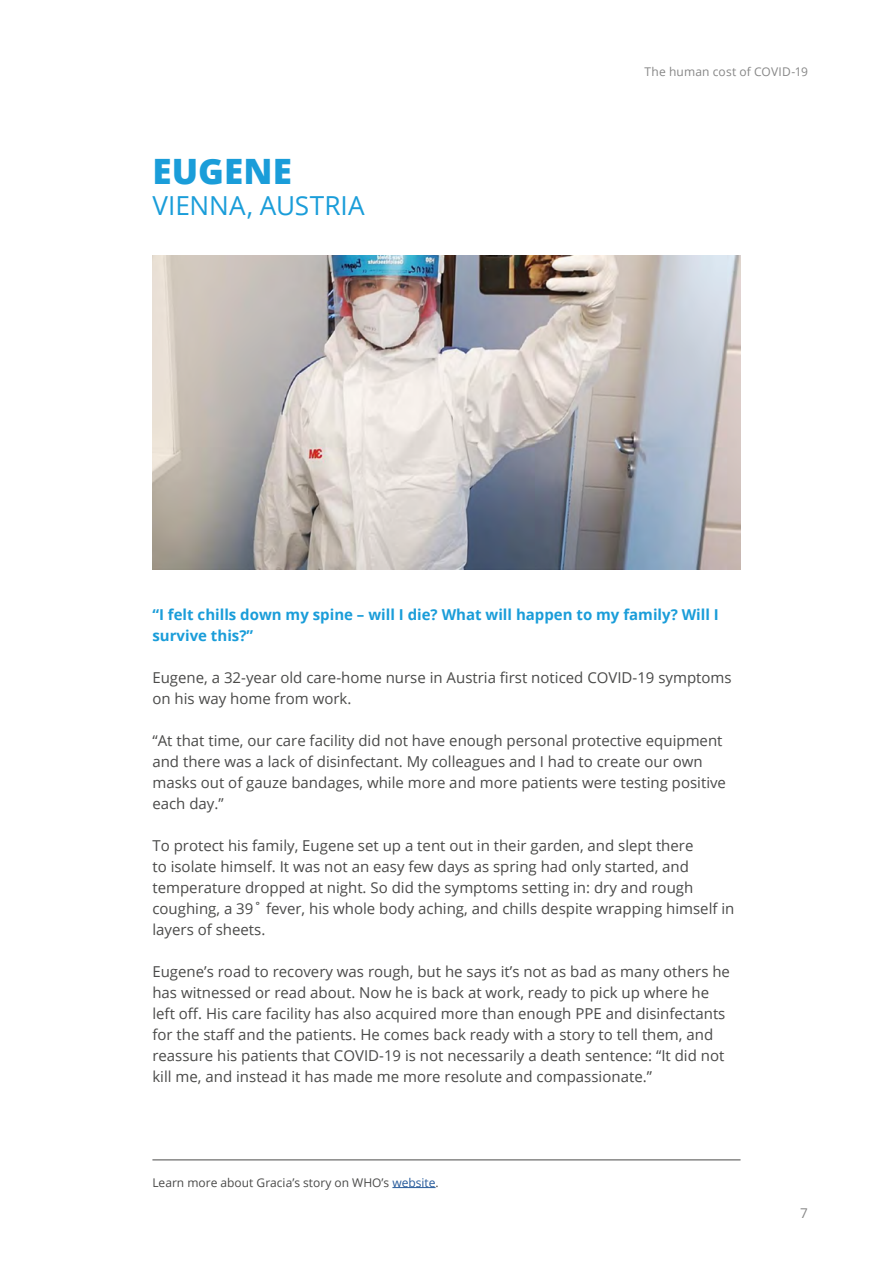
<style>
.page{position:relative;width:893px;height:1263px;background:#fff}
.page>*{position:absolute;margin:0;border:0;box-sizing:border-box;transform-origin:0 0}
.t1{font:800 34.95px "Open Sans";color:#1a9dd9}
.t2{font:26.25px "Open Sans";color:#1a9dd9}
.t3{font:15px/21px "Open Sans";color:#4a4a49}
.t4{font:700 15px/21px "Open Sans";color:#1a9dd9}
.t5{font:13.5px "Open Sans";color:#878787}
.t6{font:12px "Open Sans";color:#4a4a49}
.t7{font:12px "Open Sans";letter-spacing:.015em;color:#878787}
.s1{color:#275b9b}
</style>
<div class="page">
<hr style="left:392px;top:1187px;width:44px;height:1px;background:#275b9b">
<hr style="left:152px;top:1159px;width:588px;height:1px;background:#4a4a49">
<img style="left:152px;top:256px;width:588px;height:314px">
<h1 class="t1" style="left:152px;top:144px;width:141px">EUGENE</h1>
<h2 class="t2" style="left:152px;top:187px;width:214px">VIENNA, AUSTRIA</h2>
<p class="t7" style="left:645px;top:63px;width:165px">The human cost of COVID-19</p>
<p class="t4" style="left:152px;top:604px;width:568px">“I felt chills down my spine – will I die? What will happen to my family? Will I survive this?”</p>
<p class="t3" style="left:152px;top:667px;width:581px">Eugene, a 32-year old care-home nurse in Austria first noticed COVID-19 symptoms on his way home from work.</p>
<p class="t3" style="left:152px;top:730px;width:575px">“At that time, our care facility did not have enough personal protective equipment and there was a lack of disinfectant. My colleagues and I had to create our own masks out of gauze bandages, while more and more patients were testing positive each day.”</p>
<p class="t3" style="left:152px;top:835px;width:583px">To protect his family, Eugene set up a tent out in their garden, and slept there<br>to isolate himself. It was not an easy few days as spring had only started, and temperature dropped at night. So did the symptoms setting in: dry and rough coughing, a 39˚ fever, his whole body aching, and chills despite wrapping himself in layers of sheets.</p>
<p class="t3" style="left:152px;top:961px;width:579px">Eugene’s road to recovery was rough, but he says it’s not as bad as many others he has witnessed or read about. Now he is back at work, ready to pick up where he left off. His care facility has also acquired more than enough PPE and disinfectants for the staff and the patients. He comes back ready with a story to tell them, and reassure his patients that COVID-19 is not necessarily a death sentence: “It did not kill me, and instead it has made me more resolute and compassionate.”</p>
<p class="t6" style="left:152px;top:1174px;width:288px">Learn more about Gracia’s story on WHO’s <span class="s1">website</span>.</p>
<p class="t5" style="left:800px;top:1204px;width:9px">7</p>
</div>
